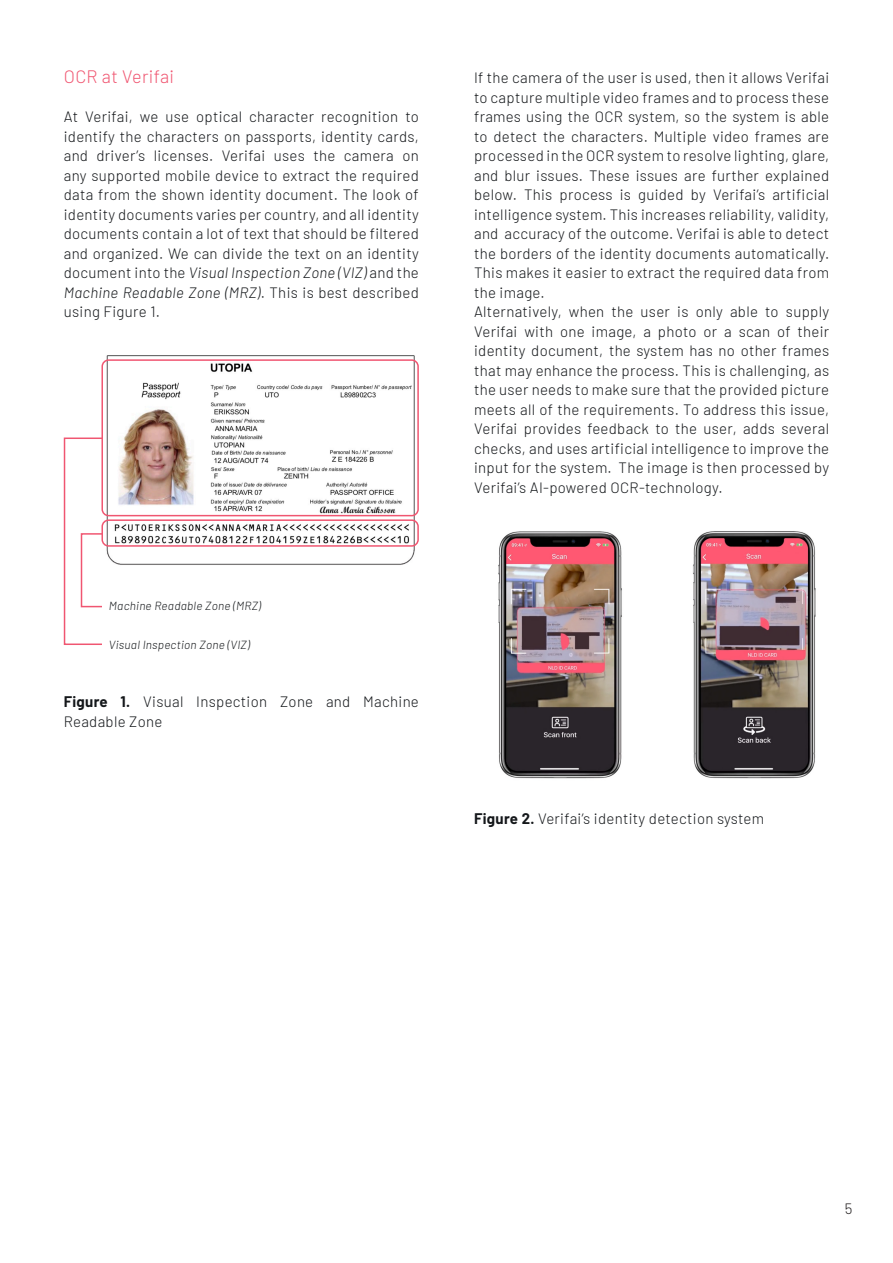
<style>
.page{position:relative;width:893px;height:1263px;background:#fff}
.page>*{position:absolute;margin:0;border:0;box-sizing:border-box;transform-origin:0 0}
.Koppen{font:300 18px "Barlow";letter-spacing:.02em;color:#f05671}
.Tekst{font:300 15px/19.5px "Barlow";letter-spacing:.02em;color:#14171a;text-align:justify}
.t1{font:300 15px "Barlow";color:#231f20}
.Tekst-2{font:italic 300 11.85px "Barlow";letter-spacing:.02em;color:#14171a}
.s1{font-style:italic}
.s2{font-weight:700}
</style>
<div class="page">
<img style="left:104px;top:355px;width:312px;height:210px">
<img style="left:498px;top:531px;width:124px;height:248px">
<img style="left:693px;top:531px;width:123px;height:248px">
<div style="left:101px;top:359px;width:318px;height:157px;border:2px solid #f05671;border-radius:6px"></div>
<div style="left:101px;top:519px;width:318px;height:28px;border:2px solid #f05671;border-radius:6px"></div>
<div style="left:81px;top:533px;width:22px;height:74px;border:2px solid #f05671"></div>
<div style="left:64px;top:437px;width:39px;height:208px;border:2px solid #f05671"></div>
<p class="Koppen" style="left:64px;top:64px;width:112px">OCR at Verifai</p>
<p class="Tekst" style="left:64px;top:106px;width:357px">At Verifai, we use optical character recognition to identify the characters on passports, identity cards, and driver’s licenses. Verifai uses the camera on any supported mobile device to extract the required data from the shown identity document. The look of identity documents varies per country, and all identity documents contain a lot of text that should be filtered and organized. We can divide the text on an identity document into the <span class="s1">Visual Inspection Zone (VIZ)</span> and the <span class="s1">Machine Readable Zone (MRZ)</span>. This is best described using Figure 1.</p>
<p class="Tekst-2" style="left:109px;top:597px;width:154px">Machine Readable Zone (MRZ)</p>
<p class="Tekst-2" style="left:109px;top:636px;width:142px">Visual Inspection Zone (VIZ)</p>
<p class="Tekst" style="left:64px;top:691px;width:357px"><span class="s2">Figure 1.</span> Visual Inspection Zone and Machine<br>Readable Zone</p>
<p class="Tekst" style="left:474px;top:67px;width:357px">If the camera of the user is used, then it allows Verifai to capture multiple video frames and to process these frames using the OCR system, so the system is able to detect the characters. Multiple video frames are processed in the OCR system to resolve lighting, glare, and blur issues. These issues are further explained below. This process is guided by Verifai’s artificial intelligence system. This increases reliability, validity, and accuracy of the outcome. Verifai is able to detect the borders of the identity documents automatically.<br>This makes it easier to extract the required data from the image.</p>
<p class="Tekst" style="left:474px;top:301px;width:357px">Alternatively, when the user is only able to supply Verifai with one image, a photo or a scan of their identity document, the system has no other frames that may enhance the process. This is challenging, as the user needs to make sure that the provided picture meets all of the requirements. To address this issue, Verifai provides feedback to the user, adds several checks, and uses artificial intelligence to improve the input for the system. The image is then processed by Verifai’s AI-powered OCR-technology.</p>
<p class="Tekst" style="left:474px;top:808px;width:292px"><span class="s2">Figure 2.</span> Verifai’s identity detection system</p>
<p class="t1" style="left:845px;top:1198px;width:9px">5</p>
</div>
